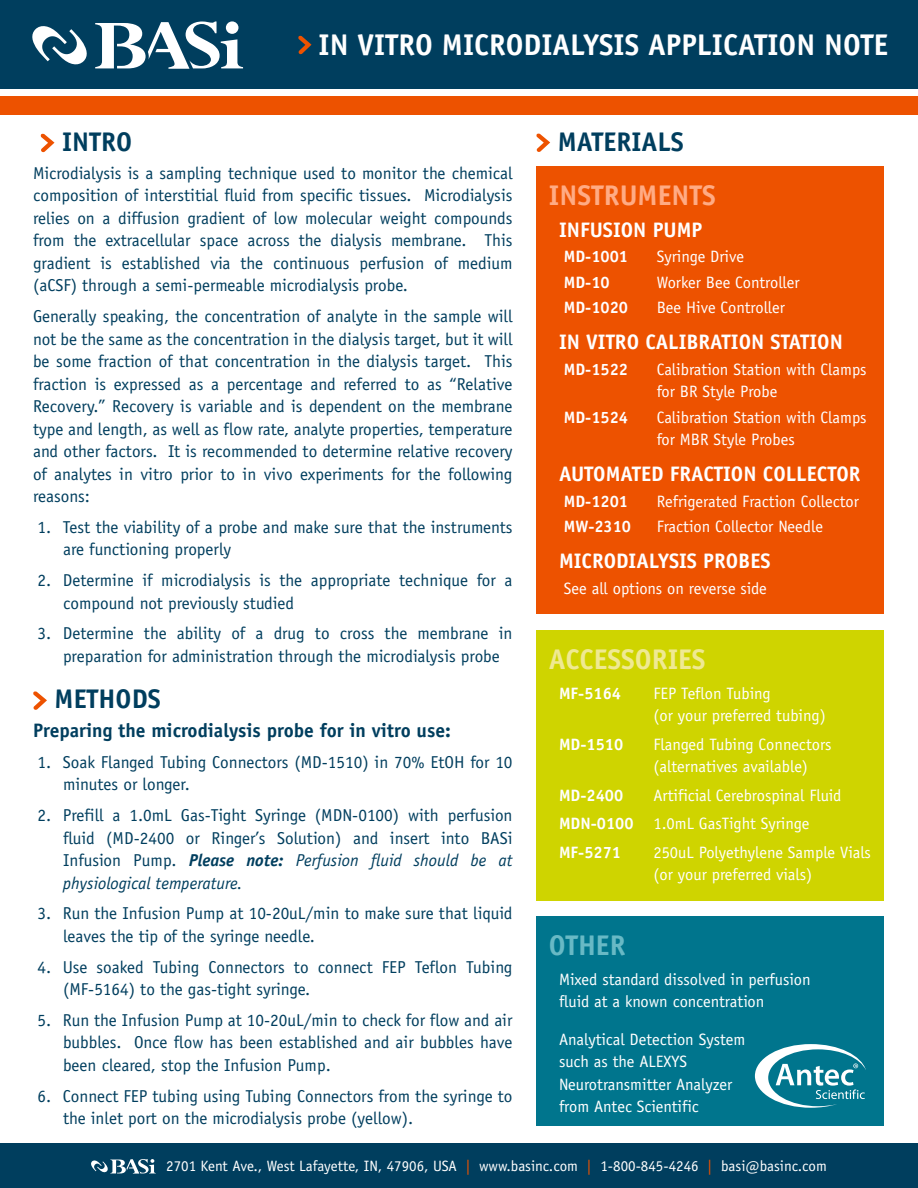
<style>
.page{position:relative;width:918px;height:1188px;background:#fff}
.page>*{position:absolute;margin:0;border:0;box-sizing:border-box;transform-origin:0 0}
.t1{font:700 30px "Officina Sans";color:#fff}
.t2{font:700 28.5px "Officina Sans";color:#ffab84}
.t3{font:700 28.5px "Officina Sans";color:#efe993}
.t4{font:700 28.5px "Officina Sans";color:#68b9c5}
.t5{font:700 27px "Officina Sans";color:#003e5e}
.t6{font:700 21px "Officina Sans";color:#fff}
.t7{font:700 19.5px "Officina Sans";color:#003e5e}
.t8{font:17.25px/22.5px "Officina Sans";color:#003e5e}
.t9{font:16.5px/22.5px "Officina Sans";color:#fff}
.t10{font:700 16.5px "Officina Sans";color:#fff}
.t11{font:15px "Officina Sans";color:#fff}
.s1{font-weight:700;font-style:italic}
.s2{font-style:italic}
.s3{color:#ed5200}
.s4{font-weight:700}
</style>
<div class="page">
<div style="left:536px;top:166px;width:348px;height:448px;background:#ed5200"></div>
<div style="left:0;top:0;width:918px;height:88px;background:#003e5e"></div>
<div style="left:0;top:1143px;width:918px;height:45px;background:#003e5e"></div>
<svg style="left:32px;top:21px;width:211px;height:48px"></svg>
<div style="left:0;top:96px;width:918px;height:19px;background:#ed5200"></div>
<svg style="left:91px;top:1159px;width:65px;height:15px"></svg>
<svg style="left:40px;top:133px;width:15px;height:20px"></svg>
<svg style="left:298px;top:35px;width:14px;height:20px"></svg>
<svg style="left:536px;top:133px;width:14px;height:19px"></svg>
<div style="left:536px;top:630px;width:348px;height:271px;background:#cfd400"></div>
<div style="left:536px;top:916px;width:348px;height:209px;background:#00758d"></div>
<svg style="left:33px;top:691px;width:14px;height:19px"></svg>
<svg style="left:755px;top:1044px;width:111px;height:64px"></svg>
<h1 class="t1" style="left:319px;top:26px;width:571px">IN VITRO MICRODIALYSIS APPLICATION NOTE</h1>
<h3 class="t5" style="left:62px;top:125px;width:72px">INTRO</h3>
<h3 class="t5" style="left:558px;top:125px;width:128px">MATERIALS</h3>
<h2 class="t2" style="left:549px;top:178px;width:168px">INSTRUMENTS</h2>
<p class="t8" style="left:33px;top:162px;width:481px;text-align:justify">Microdialysis is a sampling technique used to monitor the chemical composition of interstitial fluid from specific tissues. Microdialysis relies on a diffusion gradient of low molecular weight compounds from the extracellular space across the dialysis membrane. This gradient is established via the continuous perfusion of medium (aCSF) through a semi-permeable microdialysis probe.</p>
<p class="t8" style="left:33px;top:305px;width:481px;text-align:justify">Generally speaking, the concentration of analyte in the sample will not be the same as the concentration in the dialysis target, but it will be some fraction of that concentration in the dialysis target. This fraction is expressed as a percentage and referred to as “Relative Recovery.” Recovery is variable and is dependent on the membrane type and length, as well as flow rate, analyte properties, temperature and other factors. It is recommended to determine relative recovery of analytes in vitro prior to in vivo experiments for the following reasons:</p>
<p class="t8" style="left:63px;top:516px;width:451px;text-indent:-25px">1. Test the viability of a probe and make sure that the instruments are functioning properly</p>
<p class="t8" style="left:63px;top:569px;width:451px;text-indent:-25px">2. Determine if microdialysis is the appropriate technique for a compound not previously studied</p>
<p class="t8" style="left:63px;top:622px;width:451px;text-indent:-25px">3. Determine the ability of a drug to cross the membrane in preparation for administration through the microdialysis probe</p>
<p class="t6" style="left:559px;top:217px;width:145px">INFUSION PUMP</p>
<p class="t10" style="left:564px;top:246px;width:66px">MD-1001</p>
<p class="t9" style="left:657px;top:246px;width:89px">Syringe Drive</p>
<p class="t10" style="left:564px;top:272px;width:47px">MD-10</p>
<p class="t9" style="left:657px;top:271px;width:145px">Worker Bee Controller</p>
<p class="t10" style="left:564px;top:297px;width:66px">MD-1020</p>
<p class="t9" style="left:657px;top:297px;width:130px">Bee Hive Controller</p>
<p class="t6" style="left:559px;top:329px;width:285px">IN VITRO CALIBRATION STATION</p>
<p class="t10" style="left:564px;top:359px;width:66px">MD-1522</p>
<p class="t9" style="left:657px;top:358px;width:211px">Calibration Station with Clamps for BR Style Probe</p>
<p class="t10" style="left:564px;top:407px;width:66px">MD-1524</p>
<p class="t9" style="left:657px;top:406px;width:211px">Calibration Station with Clamps for MBR Style Probes</p>
<p class="t6" style="left:559px;top:461px;width:303px">AUTOMATED FRACTION COLLECTOR</p>
<p class="t10" style="left:564px;top:491px;width:66px">MD-1201</p>
<p class="t9" style="left:657px;top:490px;width:204px">Refrigerated Fraction Collector</p>
<p class="t10" style="left:564px;top:516px;width:69px">MW-2310</p>
<p class="t9" style="left:657px;top:516px;width:168px">Fraction Collector Needle</p>
<p class="t6" style="left:559px;top:548px;width:213px">MICRODIALYSIS PROBES</p>
<p class="t9" style="left:564px;top:577px;width:204px">See all options on reverse side</p>
<h2 class="t3" style="left:549px;top:641px;width:158px">ACCESSORIES</h2>
<p class="t10" style="left:559px;top:683px;width:64px">MF-5164</p>
<p class="t9" style="left:653px;top:682px;width:174px">FEP Teflon Tubing<br>(or your preferred tubing)</p>
<p class="t10" style="left:559px;top:734px;width:66px">MD-1510</p>
<p class="t9" style="left:653px;top:733px;width:180px">Flanged Tubing Connectors (alternatives available)</p>
<p class="t10" style="left:559px;top:785px;width:66px">MD-2400</p>
<h3 class="t5" style="left:55px;top:682px;width:108px">METHODS</h3>
<p class="t7" style="left:33px;top:718px;width:419px">Preparing the microdialysis probe for in vitro use:</p>
<p class="t8" style="left:63px;top:751px;width:451px;text-indent:-25px">1. Soak Flanged Tubing Connectors (MD-1510) in 70% EtOH for 10 minutes or longer.</p>
<p class="t8" style="left:63px;top:804px;width:451px;text-align:justify;text-indent:-25px">2. Prefill a 1.0mL Gas-Tight Syringe (MDN-0100) with perfusion fluid (MD-2400 or Ringer’s Solution) and insert into BASi Infusion Pump. <span class="s1">Please note:</span> <span class="s2">Perfusion fluid should be at physiological temperature.</span></p>
<p class="t8" style="left:63px;top:902px;width:451px;text-indent:-25px">3. Run the Infusion Pump at 10-20uL/min to make sure that liquid leaves the tip of the syringe needle.</p>
<p class="t8" style="left:63px;top:956px;width:451px;text-indent:-25px">4. Use soaked Tubing Connectors to connect FEP Teflon Tubing (MF-5164) to the gas-tight syringe.</p>
<p class="t8" style="left:63px;top:1009px;width:451px;text-align:justify;text-indent:-25px">5. Run the Infusion Pump at 10-20uL/min to check for flow and air bubbles. Once flow has been established and air bubbles have been cleared, stop the Infusion Pump.</p>
<p class="t8" style="left:63px;top:1085px;width:451px;text-indent:-25px">6. Connect FEP tubing using Tubing Connectors from the syringe to the inlet port on the microdialysis probe (yellow).</p>
<p class="t11" style="left:166px;top:1158px;width:662px">2701 Kent Ave., West Lafayette, IN, 47906, USA <span class="s3">|</span> www.basinc.com <span class="s3">|</span> 1-800-845-4246 <span class="s3">|</span> basi@basinc.com</p>
<p class="t9" style="left:559px;top:781px;width:284px;line-height:28.5px;text-indent:94px">Artificial Cerebrospinal Fluid<br><span class="s4">MDN-0100</span> 1.0mL GasTight Syringe<br><span class="s4">MF-5271</span></p>
<p class="t9" style="left:653px;top:841px;width:219px">250uL Polyethylene Sample Vials (or your preferred vials)</p>
<h2 class="t4" style="left:549px;top:928px;width:78px">OTHER</h2>
<p class="t9" style="left:559px;top:968px;width:253px">Mixed standard dissolved in perfusion fluid at a known concentration</p>
<p class="t9" style="left:559px;top:1028px;width:188px">Analytical Detection System such as the ALEXYS<br>Neurotransmitter Analyzer from Antec Scientific</p>
</div>
